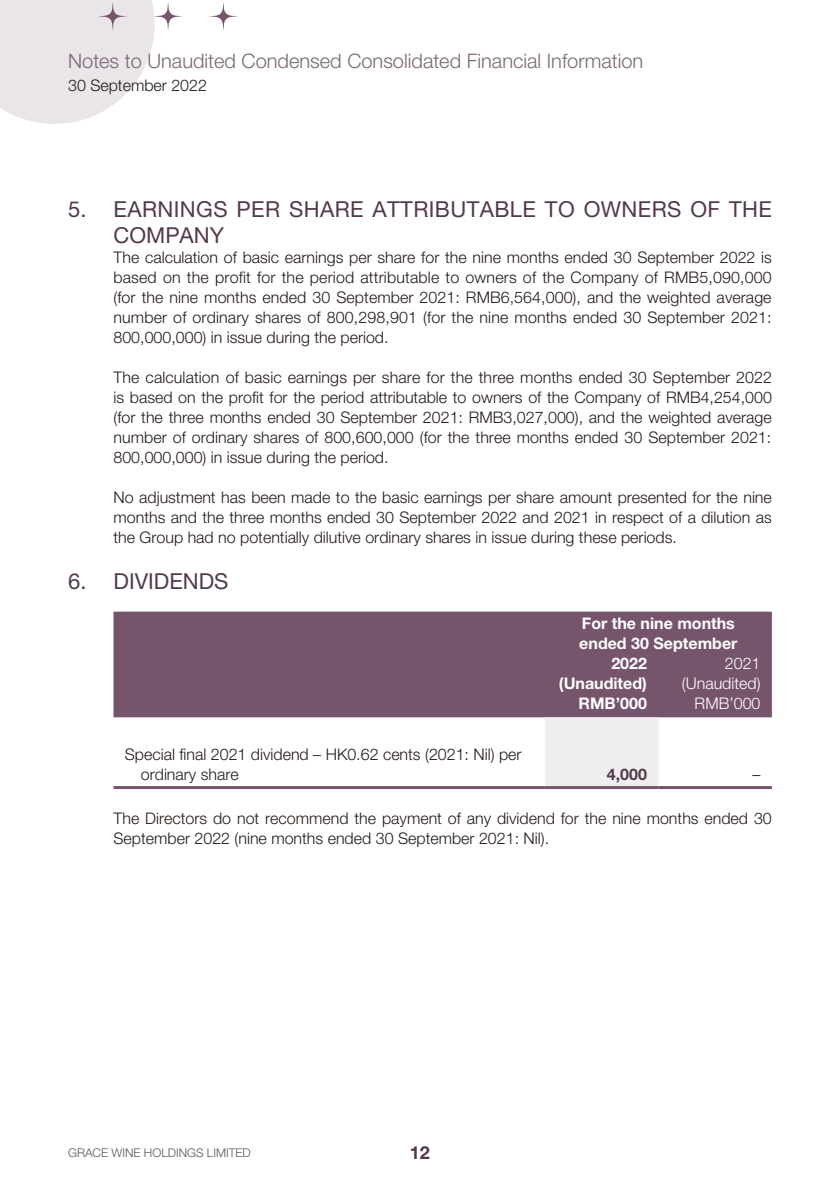
<style>
.page{position:relative;width:840px;height:1191px;background:#fff}
.page>*{position:absolute;margin:0;border:0;box-sizing:border-box;transform-origin:0 0}
.t1{font:22px/26px "Helvetica Neue LT Std";letter-spacing:.02em;color:#52394c}
.t2{font:22px "Helvetica Neue LT Std";color:#52394c}
.t3{font:300 20px "Helvetica Neue LT Std";color:#7c6673}
.t4{font:700 18px "Helvetica Neue LT Std";color:#52394c}
.t5{font:300 16px/20px "Helvetica Neue LT Std";color:#231916;text-align:justify}
.t6{font:700 16px "Helvetica Neue LT Std";color:#fff}
.t7{font:300 16px "Helvetica Neue LT Std";color:#fff}
.t8{font:700 16px "Helvetica Neue LT Std";color:#52394c}
.t9{font:300 12px "Helvetica Neue LT Std";color:#595857}
</style>
<div class="page">
<svg style="left:0;top:0;width:182px;height:124px"></svg>
<svg style="left:209px;top:2px;width:29px;height:28px"></svg>
<div style="left:113px;top:611px;width:658px;height:106px;background:#76546c"></div>
<div style="left:544px;top:717px;width:114px;height:69px;background:#efeff0"></div>
<hr style="left:113px;top:786px;width:431px;height:3px;background:#76546c">
<hr style="left:544px;top:786px;width:114px;height:3px;background:#76546c">
<hr style="left:658px;top:786px;width:113px;height:3px;background:#76546c">
<p class="t3" style="left:68px;top:49px;width:576px">Notes to Unaudited Condensed Consolidated Financial Information</p>
<p class="t5" style="left:68px;top:75px;width:140px">30 September 2022</p>
<h1 class="t1" style="left:113px;top:196px;width:659px;text-indent:-45px">5. EARNINGS PER SHARE ATTRIBUTABLE TO OWNERS OF THE<br>COMPANY</h1>
<p class="t5" style="left:113px;top:247px;width:659px">The calculation of basic earnings per share for the nine months ended 30 September 2022 is based on the profit for the period attributable to owners of the Company of RMB5,090,000 (for the nine months ended 30 September 2021: RMB6,564,000), and the weighted average number of ordinary shares of 800,298,901 (for the nine months ended 30 September 2021:<br>800,000,000) in issue during the period.</p>
<p class="t5" style="left:113px;top:367px;width:659px">The calculation of basic earnings per share for the three months ended 30 September 2022 is based on the profit for the period attributable to owners of the Company of RMB4,254,000 (for the three months ended 30 September 2021: RMB3,027,000), and the weighted average number of ordinary shares of 800,600,000 (for the three months ended 30 September 2021:<br>800,000,000) in issue during the period.</p>
<p class="t5" style="left:113px;top:487px;width:659px">No adjustment has been made to the basic earnings per share amount presented for the nine months and the three months ended 30 September 2022 and 2021 in respect of a dilution as the Group had no potentially dilutive ordinary shares in issue during these periods.</p>
<h1 class="t2" style="left:68px;top:568px;width:162px">6. DIVIDENDS</h1>
<p class="t6" style="left:581px;top:613px;width:154px">For the nine months</p>
<p class="t6" style="left:579px;top:633px;width:159px">ended 30 September</p>
<p class="t6" style="left:611px;top:653px;width:37px">2022</p>
<p class="t7" style="left:724px;top:653px;width:37px">2021</p>
<p class="t6" style="left:558px;top:673px;width:89px">(Unaudited)</p>
<p class="t7" style="left:681px;top:673px;width:80px">(Unaudited)</p>
<p class="t6" style="left:578px;top:693px;width:70px">RMB’000</p>
<p class="t7" style="left:694px;top:693px;width:67px">RMB’000</p>
<p class="t5" style="left:141px;top:744px;width:382px;text-indent:-16px">Special final 2021 dividend – HK0.62 cents (2021: Nil) per ordinary share</p>
<p class="t8" style="left:606px;top:764px;width:42px">4,000</p>
<p class="t5" style="left:752px;top:764px;width:9px">–</p>
<p class="t5" style="left:113px;top:807px;width:659px">The Directors do not recommend the payment of any dividend for the nine months ended 30<br>September 2022 (nine months ended 30 September 2021: Nil).</p>
<p class="t9" style="left:68px;top:1145px;width:184px">GRACE WINE HOLDINGS LIMITED</p>
<p class="t4" style="left:410px;top:1141px;width:22px">12</p>
</div>
